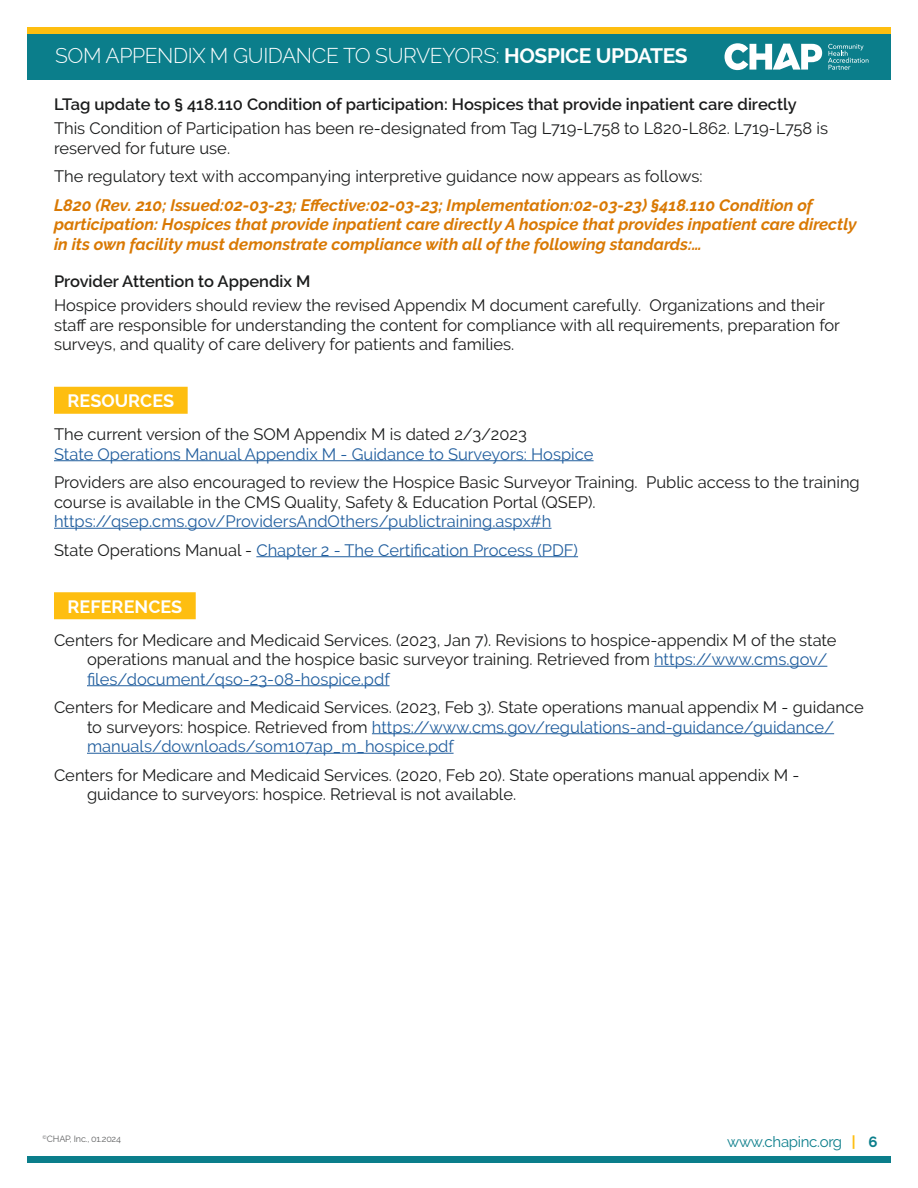
<style>
.page{position:relative;width:918px;height:1188px;background:#fff}
.page>*{position:absolute;margin:0;border:0;box-sizing:border-box;transform-origin:0 0}
.t1{font:300 21px "Raleway";letter-spacing:-.02em;color:#fff}
.t2{font:700 18px "Raleway";color:#fff}
.t3{font:16.5px/19.5px "Raleway";color:#1b1c1c}
.t4{font:italic 700 16.5px/19.5px "Raleway";color:#d97904}
.t5{font:16.5px/28.5px "Raleway";color:#215e9e}
.t6{font:600 16.5px "Raleway";color:#1b1c1c}
.t7{font:15px "Raleway";letter-spacing:-.02em;color:#0b7e8b}
.t8{font:9px "Raleway";letter-spacing:-.02em;color:#616263}
.s1{font-weight:700}
.s2{color:#1b1c1c}
.s3{color:#215e9e}
.s4{font-weight:700;color:#febe10}
</style>
<div class="page">
<div style="left:27px;top:33px;width:864px;height:47px;background:#0b7e8b"></div>
<div style="left:27px;top:27px;width:864px;height:6px;background:#febe10"></div>
<div style="left:27px;top:1157px;width:864px;height:6px;background:#0b7e8b"></div>
<svg style="left:828px;top:44px;width:41px;height:26px"></svg>
<svg style="left:725px;top:43px;width:97px;height:27px"></svg>
<div style="left:54px;top:387px;width:134px;height:27px;background:#febe10"></div>
<hr style="left:54px;top:460px;width:540px;height:1px;background:#215e9e">
<hr style="left:54px;top:528px;width:498px;height:1px;background:#215e9e">
<hr style="left:256px;top:556px;width:322px;height:1px;background:#215e9e">
<div style="left:54px;top:592px;width:142px;height:27px;background:#febe10"></div>
<hr style="left:654px;top:666px;width:173px;height:1px;background:#215e9e">
<hr style="left:87px;top:685px;width:303px;height:1px;background:#215e9e">
<hr style="left:372px;top:733px;width:462px;height:1px;background:#215e9e">
<hr style="left:87px;top:753px;width:367px;height:1px;background:#215e9e">
<p class="t1" style="left:55px;top:43px;width:634px">SOM APPENDIX M GUIDANCE TO SURVEYORS: <span class="s1">HOSPICE UPDATES</span></p>
<p class="t6" style="left:54px;top:95px;width:744px">LTag update to § 418.110 Condition of participation: Hospices that provide inpatient care directly</p>
<p class="t3" style="left:54px;top:118px;width:776px">This Condition of Participation has been re-designated from Tag L719-L758 to L820-L862. L719-L758 is reserved for future use.</p>
<p class="t3" style="left:54px;top:166px;width:650px">The regulatory text with accompanying interpretive guidance now appears as follows:</p>
<p class="t4" style="left:54px;top:195px;width:804px">L820 (Rev. 210; Issued:02-03-23; Effective:02-03-23; Implementation:02-03-23) §418.110 Condition of participation: Hospices that provide inpatient care directly A hospice that provides inpatient care directly in its own facility must demonstrate compliance with all of the following standards:…</p>
<p class="t6" style="left:54px;top:272px;width:258px">Provider Attention to Appendix M</p>
<p class="t3" style="left:54px;top:295px;width:788px">Hospice providers should review the revised Appendix M document carefully. Organizations and their staff are responsible for understanding the content for compliance with all requirements, preparation for surveys, and quality of care delivery for patients and families.</p>
<p class="t2" style="left:68px;top:390px;width:108px">RESOURCES</p>
<p class="t3" style="left:54px;top:424px;width:474px">The current version of the SOM Appendix M is dated 2/3/2023</p>
<p class="t5" style="left:54px;top:439px;width:541px">State Operations Manual Appendix M - Guidance to Surveyors: Hospice</p>
<p class="t3" style="left:54px;top:472px;width:807px">Providers are also encouraged to review the Hospice Basic Surveyor Training. Public access to the training course is available in the CMS Quality, Safety &amp; Education Portal (QSEP).</p>
<p class="t5" style="left:54px;top:507px;width:526px">https://qsep.cms.gov/ProvidersAndOthers/publictraining.aspx#h<br><span class="s2">State Operations Manual -</span> Chapter 2 - The Certification Process (PDF)</p>
<p class="t2" style="left:68px;top:596px;width:116px">REFERENCES</p>
<p class="t3" style="left:87px;top:630px;width:751px;text-indent:-33px">Centers for Medicare and Medicaid Services. (2023, Jan 7). Revisions to hospice-appendix M of the state operations manual and the hospice basic surveyor training. Retrieved from <span class="s3">https://www.cms.gov/ files/document/qso-23-08-hospice.pdf</span></p>
<p class="t3" style="left:87px;top:697px;width:778px;text-indent:-33px">Centers for Medicare and Medicaid Services. (2023, Feb 3). State operations manual appendix M - guidance to surveyors: hospice. Retrieved from <span class="s3">https://www.cms.gov/regulations-and-guidance/guidance/ manuals/downloads/som107ap_m_hospice.pdf</span></p>
<p class="t3" style="left:87px;top:765px;width:714px;text-indent:-33px">Centers for Medicare and Medicaid Services. (2020, Feb 20). State operations manual appendix M - guidance to surveyors: hospice. Retrieval is not available.</p>
<p class="t8" style="left:43px;top:1133px;width:80px"><sup>©</sup>CHAP, Inc., 01.2024</p>
<p class="t7" style="left:727px;top:1134px;width:152px">www.chapinc.org <span class="s4">|</span> <span class="s1">6</span></p>
</div>
